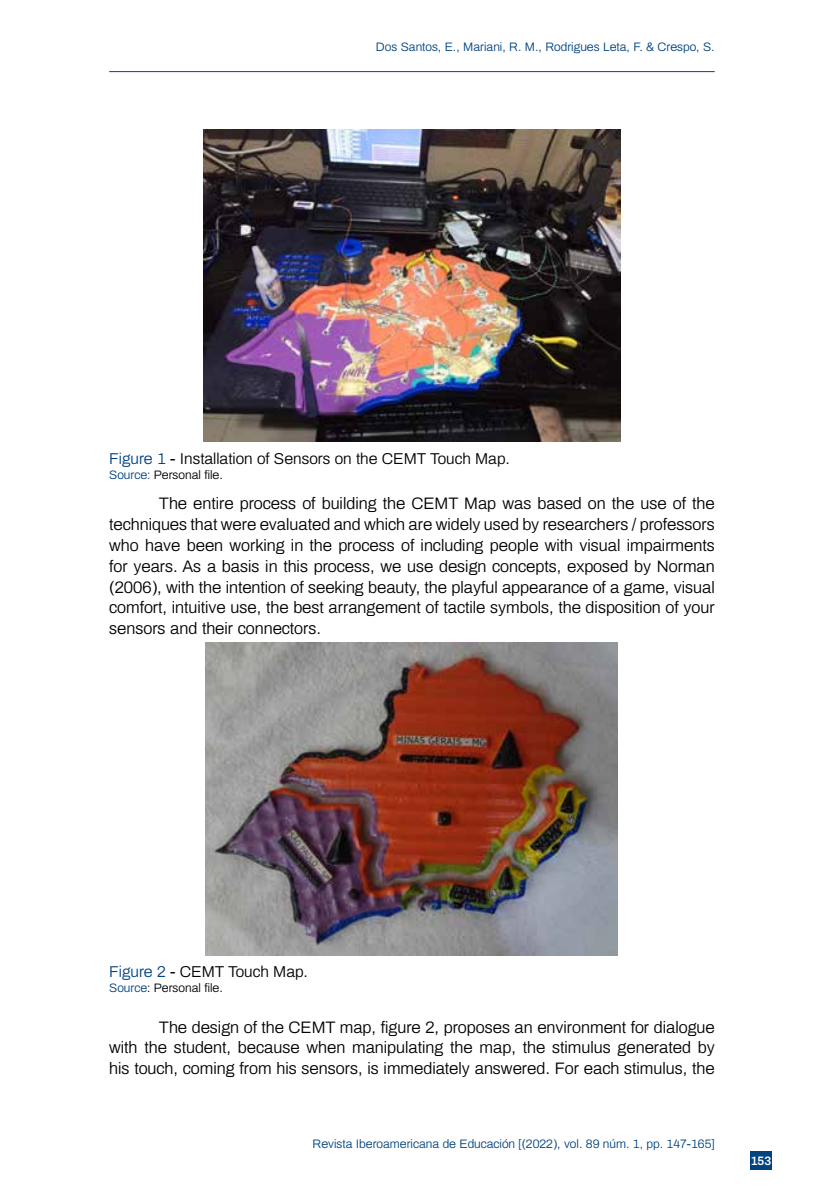
<style>
.page{position:relative;width:819px;height:1191px;background:#fff}
.page>*{position:absolute;margin:0;border:0;box-sizing:border-box;transform-origin:0 0}
.t1{font:300 16.62px/20.8px "Archivo";color:#000;text-align:justify}
.t2{font:300 15.75px "Archivo";color:#000}
.t3{font:300 12.25px "Archivo";color:#004380}
.t4{font:300 12.25px "Archivo";color:#000}
.t5{font:600 12.25px "Archivo";color:#fff}
.s1{color:#004380}
</style>
<div class="page">
<hr style="left:109px;top:71px;width:605px;height:1px;background:#004380">
<img style="left:203px;top:129px;width:417px;height:313px">
<img style="left:206px;top:642px;width:412px;height:313px">
<div style="left:750px;top:1151px;width:21px;height:19px;background:#004380"></div>
<p class="t3" style="left:376px;top:38px;width:340px">Dos Santos, E., Mariani, R. M., Rodrigues Leta, F. &amp; Crespo, S.</p>
<p class="t2" style="left:109px;top:447px;width:402px"><span class="s1">Figure 1</span> - Installation of Sensors on the CEMT Touch Map.</p>
<p class="t4" style="left:109px;top:465px;width:115px"><span class="s1">Source:</span> Personal file.</p>
<p class="t1" style="left:109px;top:492px;width:607px;text-indent:50px">The entire process of building the CEMT Map was based on the use of the techniques that were evaluated and which are widely used by researchers / professors who have been working in the process of including people with visual impairments for years. As a basis in this process, we use design concepts, exposed by Norman (2006), with the intention of seeking beauty, the playful appearance of a game, visual comfort, intuitive use, the best arrangement of tactile symbols, the disposition of your sensors and their connectors.</p>
<p class="t2" style="left:109px;top:960px;width:200px"><span class="s1">Figure 2</span> - CEMT Touch Map.</p>
<p class="t4" style="left:109px;top:978px;width:115px"><span class="s1">Source</span>: Personal file.</p>
<p class="t1" style="left:109px;top:1015px;width:607px;text-indent:50px">The design of the CEMT map, figure 2, proposes an environment for dialogue with the student, because when manipulating the map, the stimulus generated by his touch, coming from his sensors, is immediately answered. For each stimulus, the</p>
<p class="t3" style="left:312px;top:1135px;width:403px">Revista Iberoamericana de Educación [(2022), vol. 89 núm. 1, pp. 147-165]</p>
<p class="t5" style="left:750px;top:1152px;width:22px">153</p>
</div>
